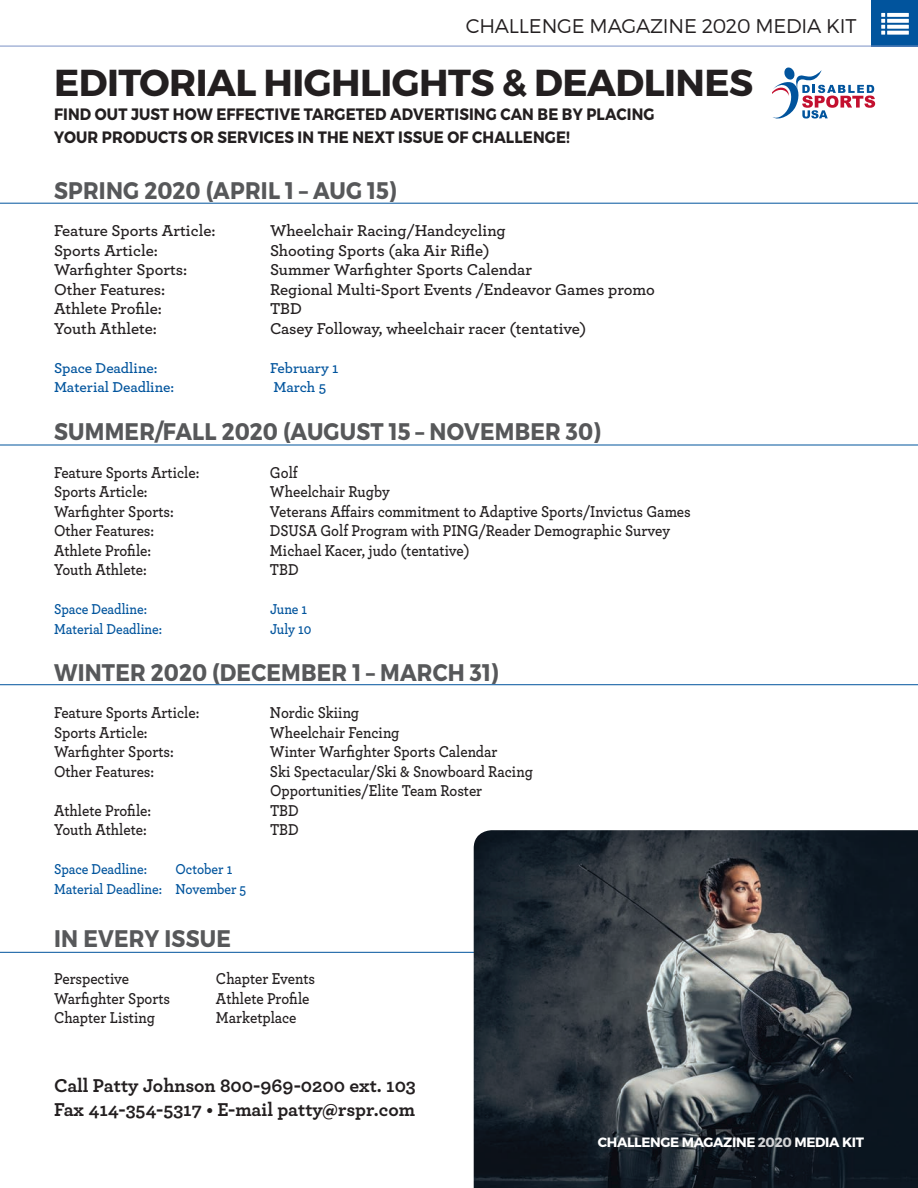
<style>
.page{position:relative;width:918px;height:1188px;background:#fff}
.page>*{position:absolute;margin:0;border:0;box-sizing:border-box;transform-origin:0 0}
.t1{font:700 37.5px "Montserrat";letter-spacing:-.015em;color:#231f20}
.t2{font:700 24px "Montserrat";letter-spacing:.01em;color:#57585a;scale:.9 1}
.t3{font:300 19.8px "Montserrat";letter-spacing:-.01em;color:#231f20}
.t4{font:700 19.5px/23.4px "Archer";color:#231f20}
.t5{font:600 16.5px/19.5px "Archer";color:#231f20;scale:.9 1}
.t6{font:600 16.5px "Archer";color:#231f20}
.t7{font:700 16.5px/22.5px "Montserrat";letter-spacing:.01em;color:#231f20;scale:.9 1}
.t8{font:600 15px/19.5px "Archer";letter-spacing:-.005em;color:#01549d;scale:.9 1}
.t9{font:600 15px "Archer";letter-spacing:-.005em;color:#01549d}
.t10{font:700 13.5px "Montserrat";letter-spacing:-.025em;color:#fff}
.s1{color:#d1d2d4}
</style>
<div class="page">
<div style="left:871px;top:0;width:47px;height:46px;background:#01549d"></div>
<hr style="left:0;top:46px;width:918px;height:1px;background:#7b92c5">
<hr style="left:0;top:952px;width:918px;height:1px;background:#01549d">
<img style="left:474px;top:830px;width:444px;height:358px">
<hr style="left:0;top:684px;width:918px;height:1px;background:#01549d">
<hr style="left:0;top:203px;width:918px;height:1px;background:#01549d">
<hr style="left:0;top:445px;width:918px;height:1px;background:#01549d">
<svg style="left:881px;top:13px;width:28px;height:22px"></svg>
<svg style="left:772px;top:68px;width:103px;height:51px"></svg>
<p class="t3" style="left:466px;top:13px;width:392px">CHALLENGE MAGAZINE 2020 MEDIA KIT</p>
<h1 class="t1" style="left:54px;top:59px;width:701px">EDITORIAL HIGHLIGHTS &amp; DEADLINES</h1>
<p class="t7" style="left:54px;top:103px;width:669px">FIND OUT JUST HOW EFFECTIVE TARGETED ADVERTISING CAN BE BY PLACING<br>YOUR PRODUCTS OR SERVICES IN THE NEXT ISSUE OF CHALLENGE!</p>
<h2 class="t2" style="left:54px;top:175px;width:382px">SPRING 2020 (APRIL 1 – AUG 15)</h2>
<p class="t6" style="left:54px;top:218px;width:163px">Feature Sports Article:</p>
<p class="t6" style="left:270px;top:218px;width:237px">Wheelchair Racing/Handcycling</p>
<p class="t6" style="left:54px;top:238px;width:106px">Sports Article:</p>
<p class="t6" style="left:270px;top:238px;width:221px">Shooting Sports (aka Air Rifle)</p>
<p class="t6" style="left:54px;top:257px;width:135px">Warfighter Sports:</p>
<p class="t6" style="left:270px;top:257px;width:264px">Summer Warfighter Sports Calendar</p>
<p class="t6" style="left:54px;top:277px;width:113px">Other Features:</p>
<p class="t6" style="left:270px;top:277px;width:386px">Regional Multi-Sport Events /Endeavor Games promo</p>
<p class="t6" style="left:54px;top:296px;width:110px">Athlete Profile:</p>
<p class="t6" style="left:270px;top:296px;width:34px">TBD</p>
<p class="t6" style="left:54px;top:316px;width:105px">Youth Athlete:</p>
<p class="t6" style="left:270px;top:316px;width:318px">Casey Followay, wheelchair racer (tentative)</p>
<p class="t9" style="left:54px;top:357px;width:105px">Space Deadline:</p>
<p class="t9" style="left:270px;top:357px;width:70px">February 1</p>
<p class="t9" style="left:54px;top:376px;width:122px">Material Deadline:</p>
<p class="t9" style="left:273px;top:376px;width:54px">March 5</p>
<h2 class="t2" style="left:54px;top:417px;width:609px">SUMMER/FALL 2020 (AUGUST 15 – NOVEMBER 30)</h2>
<p class="t5" style="left:54px;top:462px;width:163px">Feature Sports Article:</p>
<p class="t5" style="left:270px;top:462px;width:32px">Golf</p>
<p class="t5" style="left:54px;top:481px;width:106px">Sports Article:</p>
<p class="t5" style="left:270px;top:481px;width:135px">Wheelchair Rugby</p>
<p class="t5" style="left:54px;top:501px;width:135px">Warfighter Sports:</p>
<p class="t5" style="left:270px;top:501px;width:469px">Veterans Affairs commitment to Adaptive Sports/Invictus Games</p>
<p class="t5" style="left:54px;top:520px;width:113px">Other Features:</p>
<p class="t5" style="left:270px;top:520px;width:446px">DSUSA Golf Program with PING/Reader Demographic Survey</p>
<p class="t5" style="left:54px;top:540px;width:110px">Athlete Profile:</p>
<p class="t5" style="left:270px;top:540px;width:223px">Michael Kacer, judo (tentative)</p>
<p class="t5" style="left:54px;top:559px;width:105px">Youth Athlete:</p>
<p class="t5" style="left:270px;top:559px;width:34px">TBD</p>
<p class="t8" style="left:54px;top:599px;width:105px">Space Deadline:</p>
<p class="t8" style="left:270px;top:599px;width:43px">June 1</p>
<p class="t8" style="left:54px;top:618px;width:122px">Material Deadline:</p>
<p class="t8" style="left:270px;top:618px;width:48px">July 10</p>
<h2 class="t2" style="left:54px;top:658px;width:495px">WINTER 2020 (DECEMBER 1 – MARCH 31)</h2>
<p class="t5" style="left:54px;top:702px;width:163px">Feature Sports Article:</p>
<p class="t5" style="left:270px;top:702px;width:101px">Nordic Skiing</p>
<p class="t5" style="left:54px;top:722px;width:106px">Sports Article:</p>
<p class="t5" style="left:270px;top:722px;width:145px">Wheelchair Fencing</p>
<p class="t5" style="left:54px;top:741px;width:135px">Warfighter Sports:</p>
<p class="t5" style="left:270px;top:741px;width:254px">Winter Warfighter Sports Calendar</p>
<p class="t5" style="left:54px;top:761px;width:113px">Other Features:</p>
<p class="t5" style="left:270px;top:761px;width:294px">Ski Spectacular/Ski &amp; Snowboard Racing<br>Opportunities/Elite Team Roster</p>
<p class="t5" style="left:54px;top:800px;width:110px">Athlete Profile:</p>
<p class="t5" style="left:270px;top:800px;width:34px">TBD</p>
<p class="t5" style="left:54px;top:819px;width:105px">Youth Athlete:</p>
<p class="t5" style="left:270px;top:819px;width:34px">TBD</p>
<p class="t8" style="left:54px;top:859px;width:105px">Space Deadline:</p>
<p class="t8" style="left:54px;top:859px;width:215px;text-indent:122px">October 1<br>Material Deadline: November 5</p>
<h2 class="t2" style="left:54px;top:923px;width:198px">IN EVERY ISSUE</h2>
<p class="t5" style="left:54px;top:968px;width:85px">Perspective</p>
<p class="t5" style="left:216px;top:968px;width:112px">Chapter Events</p>
<p class="t5" style="left:54px;top:988px;width:131px">Warfighter Sports</p>
<p class="t5" style="left:216px;top:988px;width:105px">Athlete Profile</p>
<p class="t5" style="left:54px;top:1007px;width:114px">Chapter Listing</p>
<p class="t5" style="left:216px;top:1007px;width:91px">Marketplace</p>
<p class="t4" style="left:54px;top:1073px;width:363px">Call Patty Johnson 800-969-0200 ext. 103<br>Fax 414-354-5317 • E-mail patty@rspr.com</p>
<p class="t10" style="left:598px;top:1134px;width:268px">CHALLENGE MAGAZINE <span class="s1">2020</span> MEDIA KIT</p>
</div>
